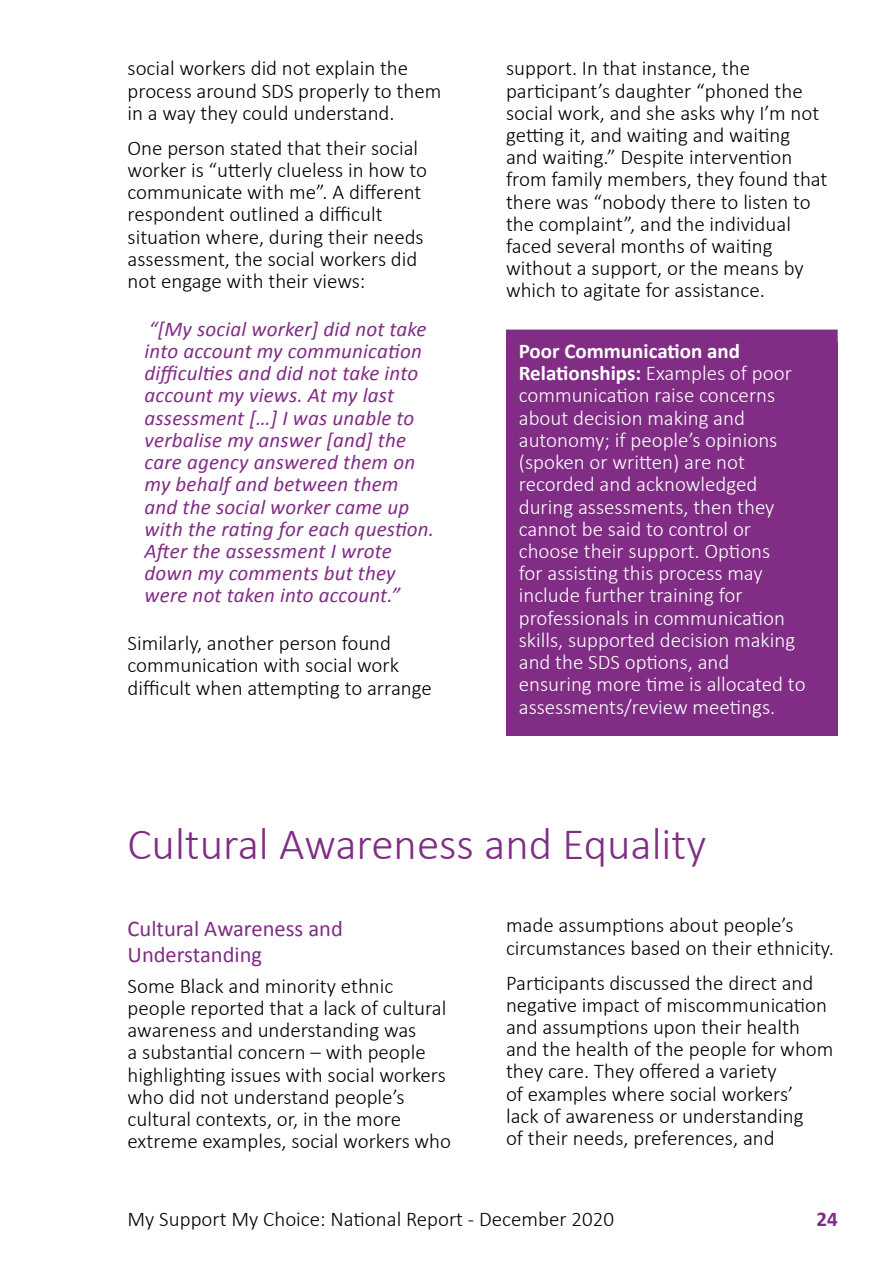
<style>
.page{position:relative;width:893px;height:1263px;background:#fff}
.page>*{position:absolute;margin:0;border:0;box-sizing:border-box;transform-origin:0 0}
.t1{font:300 45px "Calibri";color:#812c85}
.t2{font:22.5px/25.8px "Calibri";color:#812c85}
.t3{font:300 21px/22.2px "Calibri";color:#000}
.t4{font:300 21px/22.2px "Calibri";color:#fff}
.t5{font:italic 21px/22.2px "Calibri";letter-spacing:.01em;color:#812c85}
.t6{font:700 21px "Calibri";color:#812c85}
.s1{font-weight:700}
</style>
<div class="page">
<div style="left:506px;top:342px;width:332px;height:394px;background:#812c85"></div>
<div style="left:506px;top:330px;width:332px;height:28px;background:#812c85"></div>
<p class="t3" style="left:128px;top:56px;width:315px">social workers did not explain the process around SDS properly to them in a way they could understand.</p>
<p class="t3" style="left:128px;top:136px;width:301px">One person stated that their social worker is “utterly clueless in how to communicate with me”. A different respondent outlined a difficult situation where, during their needs assessment, the social workers did not engage with their views:</p>
<p class="t5" style="left:145px;top:317px;width:291px">“[My social worker] did not take into account my communication difficulties and did not take into account my views. At my last assessment […] I was unable to verbalise my answer [and] the care agency answered them on my behalf and between them and the social worker came up with the rating for each question.<br>After the assessment I wrote down my comments but they were not taken into account.”</p>
<p class="t3" style="left:128px;top:631px;width:306px">Similarly, another person found communication with social work difficult when attempting to arrange</p>
<p class="t3" style="left:506px;top:56px;width:323px">support. In that instance, the participant’s daughter “phoned the social work, and she asks why I’m not getting it, and waiting and waiting<br>and waiting.” Despite intervention from family members, they found that there was “nobody there to listen to the complaint”, and the individual faced several months of waiting without a support, or the means by which to agitate for assistance.</p>
<p class="t4" style="left:519px;top:339px;width:288px"><span class="s1">Poor Communication and<br>Relationships:</span> Examples of poor communication raise concerns about decision making and autonomy; if people’s opinions (spoken or written) are not recorded and acknowledged during assessments, then they cannot be said to control or choose their support. Options<br>for assisting this process may include further training for professionals in communication skills, supported decision making and the SDS options, and ensuring more time is allocated to assessments/review meetings.</p>
<h1 class="t1" style="left:128px;top:816px;width:580px">Cultural Awareness and Equality</h1>
<p class="t2" style="left:128px;top:916px;width:217px">Cultural Awareness and<br>Understanding</p>
<p class="t3" style="left:128px;top:973px;width:325px">Some Black and minority ethnic people reported that a lack of cultural awareness and understanding was<br>a substantial concern – with people highlighting issues with social workers who did not understand people’s cultural contexts, or, in the more extreme examples, social workers who</p>
<p class="t3" style="left:506px;top:913px;width:329px">made assumptions about people’s circumstances based on their ethnicity.</p>
<p class="t3" style="left:506px;top:970px;width:329px">Participants discussed the direct and negative impact of miscommunication and assumptions upon their health and the health of the people for whom they care. They offered a variety<br>of examples where social workers’<br>lack of awareness or understanding<br>of their needs, preferences, and</p>
<p class="t3" style="left:128px;top:1207px;width:488px">My Support My Choice: National Report - December 2020</p>
<p class="t6" style="left:816px;top:1206px;width:23px">24</p>
</div>
